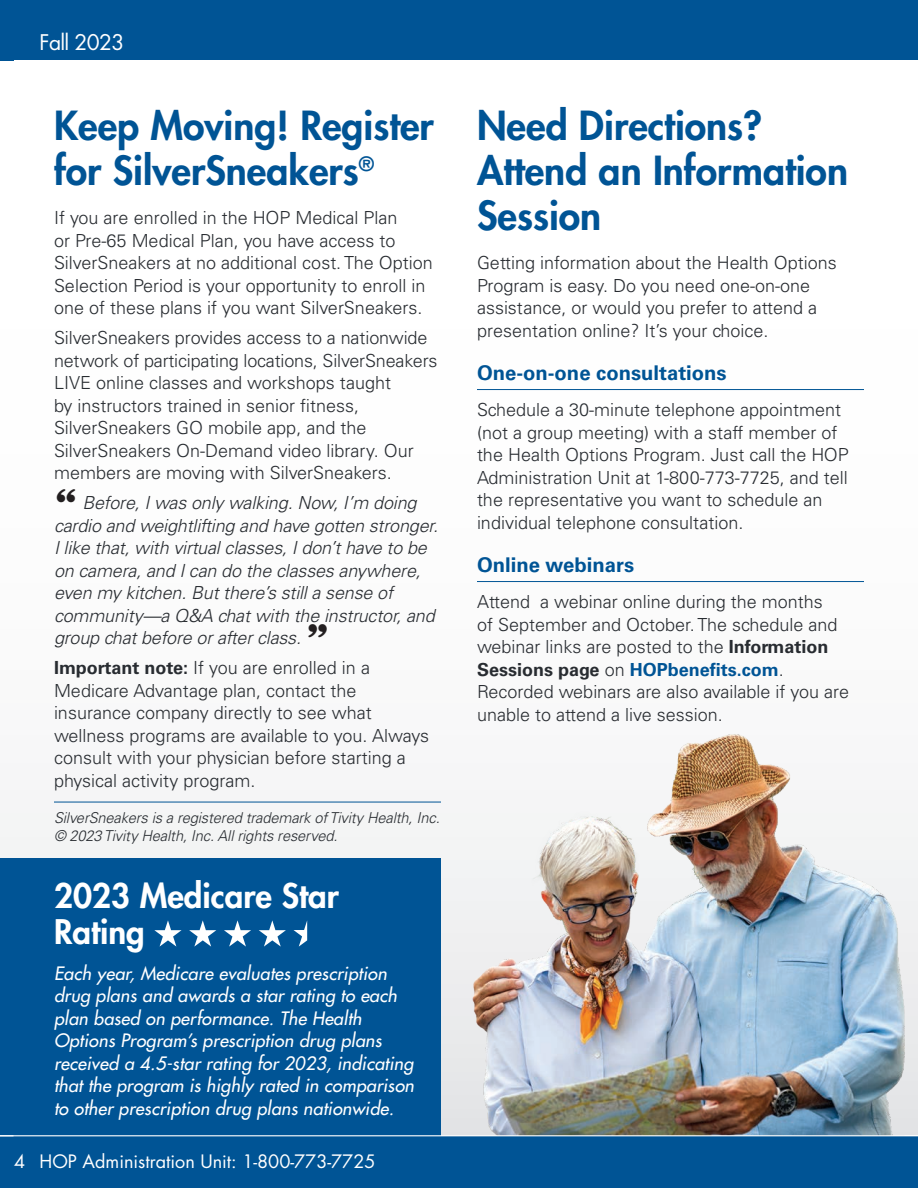
<style>
.page{position:relative;width:918px;height:1188px;background:#fff}
.page>*{position:absolute;margin:0;border:0;box-sizing:border-box;transform-origin:0 0}
.CK_Body{font:42px "Stencil";color:#231f20}
.Head_1{font:800 39px/45px "Futura Std";color:#005495}
.Head_1-2{font:800 33px/36px "Futura Std";color:#fff}
.t1{font:21px "Futura Std";letter-spacing:-.03em;color:#fff}
.Head_2{font:700 20.25px "Univers LT Std";color:#005495}
.CK_Body-2{font:300 18px/22.5px "Univers LT Std";color:#282c31}
.CK_Body-3{font:italic 300 18px/22.5px "Univers LT Std";letter-spacing:-.01em;color:#282c31}
.CK_Body-4{font:italic 500 18px/22.5px "Futura Std";letter-spacing:.01em;color:#fff}
.t2{font:18px "Futura Std";color:#fff}
.CK_Body-5{font:italic 300 15px/17.2px "Univers LT Std";letter-spacing:-.01em;color:#282c31}
.s1{font-weight:700}
.s2{font-weight:700;color:#005495}
</style>
<div class="page">
<div style="left:0;top:859px;width:441px;height:329px;background:#005495"></div>
<div style="left:0;top:0;width:918px;height:60px;background:#005495"></div>
<img style="left:459px;top:734px;width:459px;height:401px">
<hr style="left:54px;top:802px;width:387px;height:1px;background:#005495">
<hr style="left:477px;top:389px;width:387px;height:1px;background:#005495">
<hr style="left:477px;top:581px;width:387px;height:1px;background:#005495">
<div style="left:0;top:1136px;width:918px;height:52px;background:#005495"></div>
<hr style="left:0;top:1135px;width:918px;height:1px;background:#fff">
<svg style="left:154px;top:920px;width:28px;height:27px"></svg>
<svg style="left:189px;top:920px;width:27px;height:27px"></svg>
<svg style="left:224px;top:920px;width:27px;height:27px"></svg>
<svg style="left:259px;top:920px;width:27px;height:27px"></svg>
<svg style="left:293px;top:921px;width:14px;height:26px"></svg>
<p class="t1" style="left:40px;top:29px;width:86px">Fall 2023</p>
<p class="Head_1" style="left:54px;top:103px;width:381px">Keep Moving! Register for SilverSneakers<sup>®</sup></p>
<p class="CK_Body-2" style="left:54px;top:207px;width:380px">If you are enrolled in the HOP Medical Plan<br>or Pre-65 Medical Plan, you have access to SilverSneakers at no additional cost. The Option Selection Period is your opportunity to enroll in one of these plans if you want SilverSneakers.</p>
<p class="CK_Body-2" style="left:54px;top:327px;width:385px">SilverSneakers provides access to a nationwide network of participating locations, SilverSneakers LIVE online classes and workshops taught<br>by instructors trained in senior fitness, SilverSneakers GO mobile app, and the SilverSneakers On-Demand video library. Our members are moving with SilverSneakers.</p>
<p class="CK_Body" style="left:54px;top:480px;width:25px">“</p>
<p class="CK_Body-3" style="left:54px;top:492px;width:386px;text-indent:29px">Before, I was only walking. Now, I’m doing cardio and weightlifting and have gotten stronger.<br>I like that, with virtual classes, I don’t have to be on camera, and I can do the classes anywhere, even my kitchen. But there’s still a sense of community—a Q&amp;A chat with the instructor, and group chat before or after class.</p>
<p class="CK_Body" style="left:306px;top:615px;width:25px">”</p>
<p class="CK_Body-2" style="left:54px;top:657px;width:377px"><span class="s1">Important note:</span> If you are enrolled in a Medicare Advantage plan, contact the insurance company directly to see what wellness programs are available to you. Always consult with your physician before starting a physical activity program.</p>
<p class="CK_Body-5" style="left:54px;top:810px;width:387px">SilverSneakers is a registered trademark of Tivity Health, Inc. © 2023 Tivity Health, Inc. All rights reserved.</p>
<p class="Head_1-2" style="left:54px;top:877px;width:286px">2023 Medicare Star<br>Rating</p>
<p class="CK_Body-4" style="left:54px;top:962px;width:362px">Each year, Medicare evaluates prescription drug plans and awards a star rating to each plan based on performance. The Health Options Program’s prescription drug plans received a 4.5-star rating for 2023, indicating that the program is highly rated in comparison to other prescription drug plans nationwide.</p>
<p class="t2" style="left:14px;top:1150px;width:363px">4 HOP Administration Unit: 1-800-773-7725</p>
<p class="Head_1" style="left:477px;top:103px;width:373px">Need Directions?<br>Attend an Information<br>Session</p>
<p class="CK_Body-2" style="left:477px;top:252px;width:361px">Getting information about the Health Options Program is easy. Do you need one-on-one assistance, or would you prefer to attend a presentation online? It’s your choice.</p>
<p class="Head_2" style="left:477px;top:361px;width:251px">One-on-one consultations</p>
<p class="CK_Body-2" style="left:477px;top:399px;width:373px">Schedule a 30-minute telephone appointment (not a group meeting) with a staff member of the Health Options Program. Just call the HOP Administration Unit at 1-800-773-7725, and tell the representative you want to schedule an individual telephone consultation.</p>
<p class="Head_2" style="left:477px;top:553px;width:159px">Online webinars</p>
<p class="CK_Body-2" style="left:477px;top:591px;width:374px">Attend a webinar online during the months<br>of September and October. The schedule and webinar links are posted to the <span class="s1">Information Sessions page</span> on <span class="s2">HOPbenefits.com</span>.<br>Recorded webinars are also available if you are unable to attend a live session.</p>
</div>
